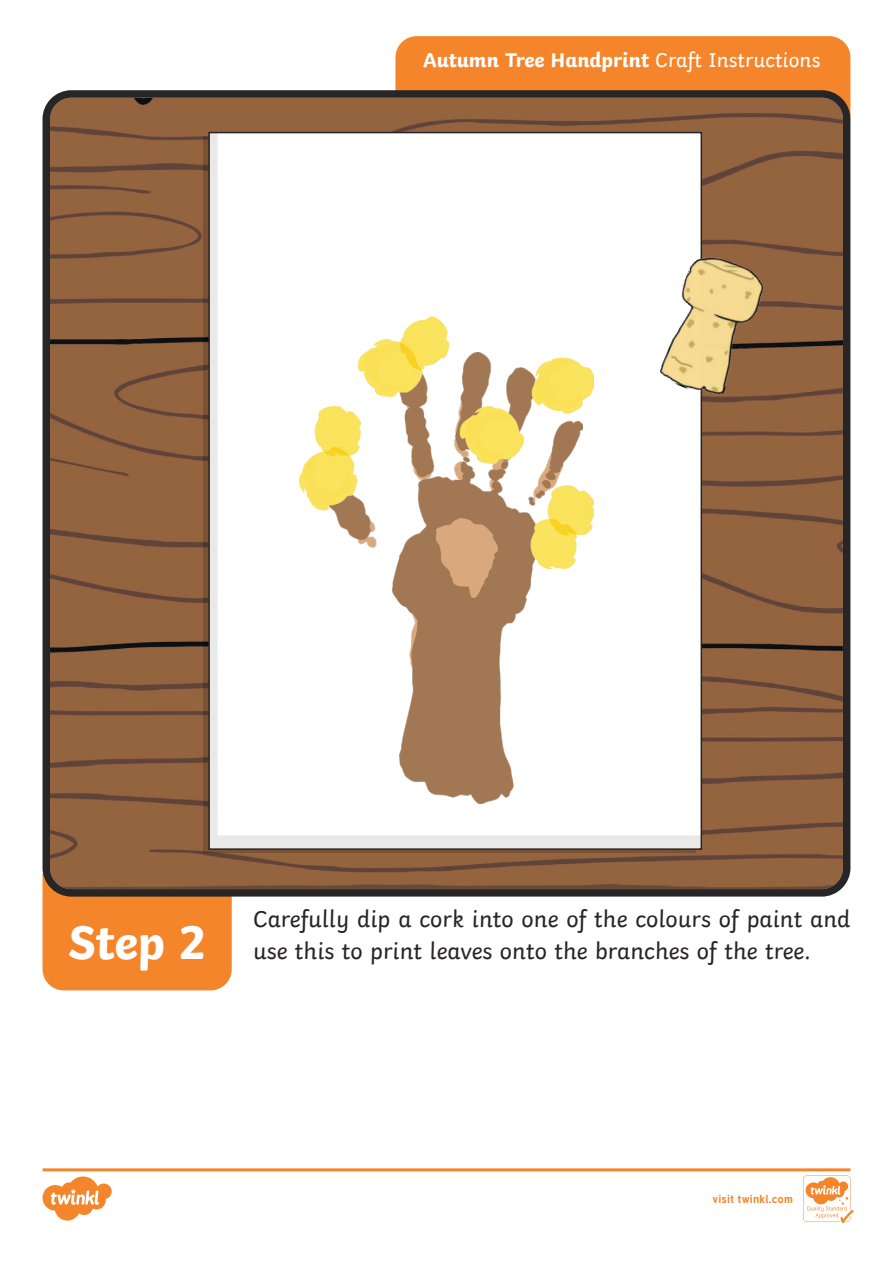
<style>
.page{position:relative;width:893px;height:1263px;background:#fff}
.page>*{position:absolute;margin:0;border:0;box-sizing:border-box;transform-origin:0 0}
.Heading_1{font:700 49.5px "Twinkl";color:#fff}
.KS1_Body_Copy{font:24px/31.5px "Twinkl";color:#282526}
.Heading_3{font:700 21px "Twinkl";color:#fff}
.t1{font:700 11.4px "Tuffy";letter-spacing:.015em;color:#f5852a}
.s1{font-weight:400}
</style>
<div class="page">
<div style="left:43px;top:876px;width:189px;height:114px;background:#f5852a"></div>
<div style="left:395px;top:36px;width:455px;height:74px;background:#f5852a"></div>
<img style="left:52px;top:99px;width:789px;height:788px">
<div style="left:43px;top:90px;width:807px;height:806px;border:8px solid #282526;border-radius:25px"></div>
<svg style="left:209px;top:133px;width:492px;height:716px"></svg>
<img style="left:646px;top:248px;width:126px;height:155px">
<img style="left:300px;top:317px;width:293px;height:252px">
<svg style="left:43px;top:1168px;width:810px;height:55px"></svg>
<p class="Heading_3" style="left:423px;top:43px;width:399px">Autumn Tree Handprint <span class="s1">Craft Instructions</span></p>
<p class="Heading_1" style="left:68px;top:901px;width:139px">Step 2</p>
<p class="KS1_Body_Copy" style="left:253px;top:901px;width:599px">Carefully dip a cork into one of the colours of paint and use this to print leaves onto the branches of the tree.</p>
<p class="t1" style="left:712px;top:1190px;width:82px">visit twinkl.com</p>
</div>
